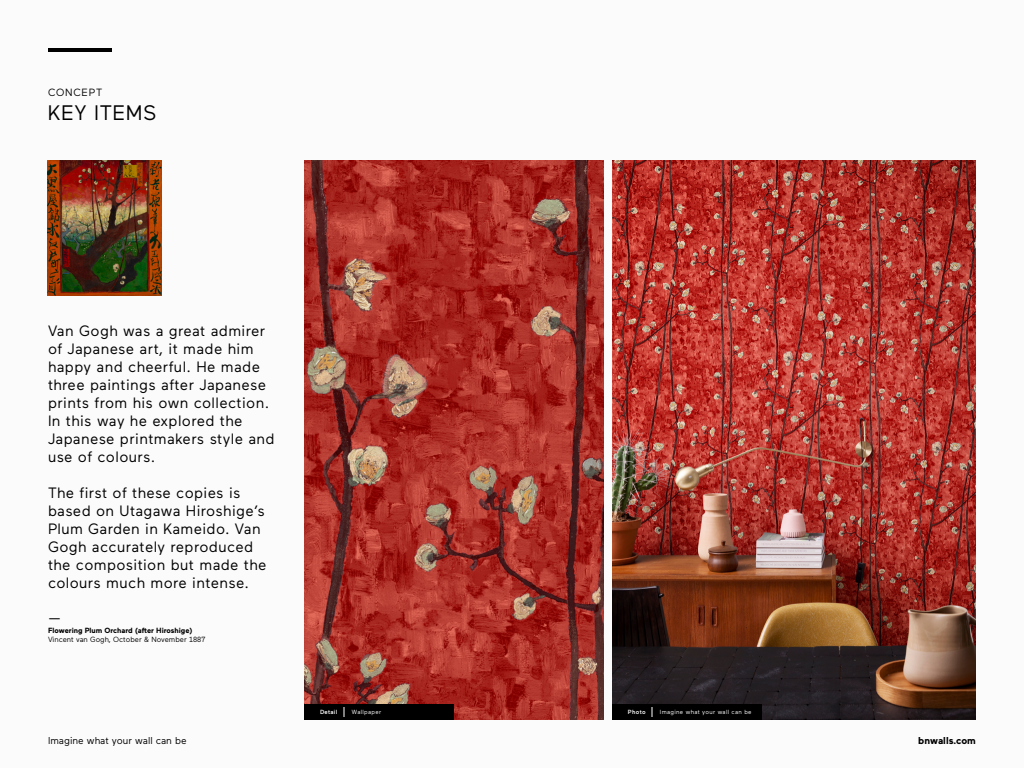
<style>
.page{position:relative;width:1024px;height:768px;background:#fbfbfb}
.page>*{position:absolute;margin:0;border:0;box-sizing:border-box;transform-origin:0 0}
.t1{font:21px "Maax";letter-spacing:.025em;color:#000}
.t2{font:15px/18px "Maax";letter-spacing:.025em;color:#000}
.t3{font:10.5px "Maax";letter-spacing:.075em;color:#000}
.t4{font:10px "Maax";color:#000}
.t5{font:700 10px "Maax";color:#000}
.t6{font:700 7.5px "Maax";color:#000}
.t7{font:7.5px "Maax";color:#000}
.t8{font:6px "Maax";letter-spacing:.05em;color:#fff}
.t9{font:500 6px "Maax";letter-spacing:.05em;color:#fff}
</style>
<div class="page">
<img style="left:612px;top:160px;width:364px;height:560px">
<img style="left:48px;top:160px;width:114px;height:136px">
<img style="left:304px;top:160px;width:300px;height:560px">
<div style="left:304px;top:704px;width:150px;height:16px;background:#000"></div>
<div style="left:612px;top:704px;width:150px;height:16px;background:#000"></div>
<hr style="left:48px;top:48px;width:64px;height:4px;background:#000">
<p class="t3" style="left:48px;top:86px;width:56px">CONCEPT</p>
<h1 class="t1" style="left:48px;top:99px;width:110px">KEY ITEMS</h1>
<p class="t2" style="left:48px;top:321px;width:228px">Van Gogh was a great admirer of Japanese art, it made him happy and cheerful. He made three paintings after Japanese prints from his own collection.<br>In this way he explored the<br>Japanese printmakers style and use of colours.</p>
<p class="t2" style="left:48px;top:483px;width:220px">The first of these copies is based on Utagawa Hiroshige’s<br>Plum Garden in Kameido. Van<br>Gogh accurately reproduced the composition but made the colours much more intense.</p>
<p class="t2" style="left:48px;top:609px;width:14px">—</p>
<p class="t6" style="left:48px;top:625px;width:146px">Flowering Plum Orchard (after Hiroshige)</p>
<p class="t7" style="left:48px;top:634px;width:159px">Vincent van Gogh, October &amp; November 1887</p>
<p class="t9" style="left:320px;top:708px;width:19px">Detail</p>
<p class="t8" style="left:352px;top:708px;width:31px">Wallpaper</p>
<p class="t9" style="left:628px;top:708px;width:19px">Photo</p>
<p class="t8" style="left:660px;top:708px;width:93px">Imagine what your wall can be</p>
<p class="t4" style="left:48px;top:734px;width:140px">Imagine what your wall can be</p>
<p class="t5" style="left:918px;top:734px;width:59px">bnwalls.com</p>
</div>
